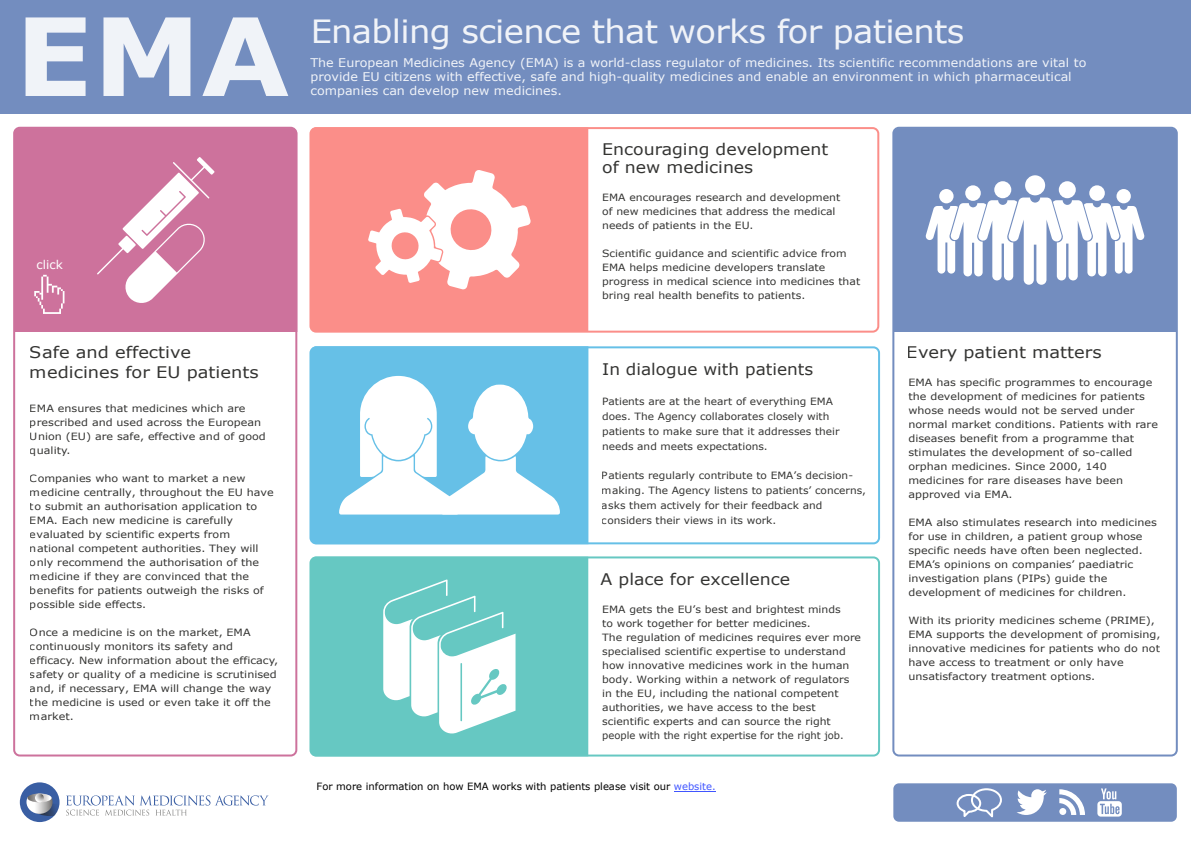
<style>
.page{position:relative;width:1191px;height:842px;background:#fff}
.page>*{position:absolute;margin:0;border:0;box-sizing:border-box;transform-origin:0 0}
.t1{font:700 108px "Verdana";color:#fff;scale:1.06 1}
.t2{font:32px "Verdana";letter-spacing:-.02em;color:#fff;scale:1.06 1}
.t3{font:16px/20px "Verdana";color:#1d1d1b;scale:1.11 1}
.t4{font:16px/18px "Verdana";color:#1d1d1b;scale:1.08 1}
.t5{font:16px "Verdana";color:#1d1d1b;scale:1.06 1}
.t6{font:12px/14px "Verdana";color:#fff;scale:1.06 1}
.t7{font:12px "Verdana";color:#fff}
.t8{font:10px/14px "Verdana";color:#1d1d1b;scale:1.11 1}
.t9{font:10px/14px "Verdana";color:#1d1d1b;scale:1.08 1}
.t10{font:10px/15px "Verdana";color:#1d1d1b;scale:1.06 1}
.t11{font:10px "Verdana";color:#000}
.s1{color:#4055ff}
</style>
<div class="page">
<div style="left:309px;top:127px;width:570px;height:206px;border:2px solid #fb8e89;border-radius:6px"></div>
<div style="left:892px;top:127px;width:285px;height:629px;border:2px solid #738dbf;border-radius:6px"></div>
<div style="left:13px;top:127px;width:284px;height:629px;border:2px solid #cd729c;border-radius:6px"></div>
<div style="left:309px;top:346px;width:571px;height:198px;border:2px solid #66c0e7;border-radius:6px"></div>
<div style="left:893px;top:128px;width:283px;height:204px;background:#738dbf"></div>
<div style="left:312px;top:559px;width:276px;height:194px;background:#66c8c2"></div>
<div style="left:311px;top:346px;width:277px;height:198px;background:#66c0e7"></div>
<div style="left:309px;top:556px;width:571px;height:200px;border:2px solid #66c8c2;border-radius:6px"></div>
<div style="left:310px;top:127px;width:278px;height:205px;background:#fb8e89"></div>
<div style="left:14px;top:128px;width:283px;height:204px;background:#cd729c"></div>
<svg style="left:97px;top:157px;width:117px;height:148px"></svg>
<div style="left:0;top:0;width:1191px;height:113px;background:#738dbf"></div>
<div style="left:893px;top:783px;width:283px;height:39px;background:#738dbf;border-radius:6px"></div>
<svg style="left:20px;top:782px;width:40px;height:40px"></svg>
<svg style="left:26px;top:793px;width:33px;height:23px"></svg>
<svg style="left:66px;top:795px;width:203px;height:20px"></svg>
<svg style="left:339px;top:376px;width:221px;height:138px"></svg>
<svg style="left:383px;top:579px;width:132px;height:156px"></svg>
<svg style="left:23px;top:272px;width:51px;height:51px;background:#d17ea5"></svg>
<svg style="left:1017px;top:789px;width:29px;height:26px"></svg>
<svg style="left:1059px;top:789px;width:26px;height:26px"></svg>
<svg style="left:1097px;top:788px;width:24px;height:29px"></svg>
<svg style="left:368px;top:170px;width:163px;height:120px"></svg>
<div style="left:1116px;top:189px;width:14px;height:14px;background:#fff;border-radius:50%"></div>
<div style="left:1089px;top:185px;width:15px;height:16px;background:#fff;border-radius:50%"></div>
<div style="left:1058px;top:181px;width:17px;height:17px;background:#fff;border-radius:50%"></div>
<svg style="left:925px;top:197px;width:219px;height:88px"></svg>
<div style="left:939px;top:189px;width:14px;height:14px;background:#fff;border-radius:50%"></div>
<div style="left:965px;top:185px;width:15px;height:16px;background:#fff;border-radius:50%"></div>
<div style="left:994px;top:181px;width:17px;height:17px;background:#fff;border-radius:50%"></div>
<div style="left:1025px;top:175px;width:20px;height:20px;background:#fff;border-radius:50%"></div>
<svg style="left:956px;top:788px;width:46px;height:30px"></svg>
<hr style="left:674px;top:791px;width:41px;height:1px;background:#4055ff">
<h1 class="t1" style="left:15px;top:-20px;width:261px">EMA</h1>
<p class="t7" style="left:37px;top:256px;width:28px">click</p>
<h3 class="t3" style="left:30px;top:342px;width:207px">Safe and effective medicines for EU patients</h3>
<p class="t8" style="left:30px;top:402px;width:214px">EMA ensures that medicines which are prescribed and used across the European<br>Union (EU) are safe, effective and of good quality.</p>
<p class="t8" style="left:30px;top:472px;width:221px">Companies who want to market a new medicine centrally, throughout the EU have to submit an authorisation application to EMA. Each new medicine is carefully evaluated by scientific experts from national competent authorities. They will only recommend the authorisation of the medicine if they are convinced that the benefits for patients outweigh the risks of possible side effects.</p>
<p class="t8" style="left:30px;top:626px;width:225px">Once a medicine is on the market, EMA continuously monitors its safety and efficacy. New information about the efficacy, safety or quality of a medicine is scrutinised and, if necessary, EMA will change the way the medicine is used or even take it off the market.</p>
<h2 class="t2" style="left:310px;top:9px;width:618px">Enabling science that works for patients</h2>
<p class="t6" style="left:310px;top:55px;width:733px">The European Medicines Agency (EMA) is a world-class regulator of medicines. Its scientific recommendations are vital to provide EU citizens with effective, safe and high-quality medicines and enable an environment in which pharmaceutical companies can develop new medicines.</p>
<h3 class="t4" style="left:602px;top:140px;width:211px">Encouraging development of new medicines</h3>
<p class="t9" style="left:602px;top:191px;width:222px">EMA encourages research and development of new medicines that address the medical needs of patients in the EU.</p>
<p class="t9" style="left:602px;top:247px;width:240px">Scientific guidance and scientific advice from EMA helps medicine developers translate progress in medical science into medicines that bring real health benefits to patients.</p>
<h3 class="t5" style="left:602px;top:358px;width:201px">In dialogue with patients</h3>
<p class="t10" style="left:602px;top:393px;width:225px">Patients are at the heart of everything EMA does. The Agency collaborates closely with patients to make sure that it addresses their needs and meets expectations.</p>
<p class="t10" style="left:602px;top:468px;width:251px">Patients regularly contribute to EMA’s decision&shy;making. The Agency listens to patients’ concerns, asks them actively for their feedback and considers their views in its work.</p>
<h3 class="t4" style="left:600px;top:570px;width:177px">A place for excellence</h3>
<p class="t9" style="left:602px;top:602px;width:241px">EMA gets the EU’s best and brightest minds<br>to work together for better medicines.<br>The regulation of medicines requires ever more specialised scientific expertise to understand how innovative medicines work in the human body. Working within a network of regulators in the EU, including the national competent authorities, we have access to the best scientific experts and can source the right people with the right expertise for the right job.</p>
<p class="t11" style="left:317px;top:780px;width:400px">For more information on how EMA works with patients please visit our <span class="s1">website.</span></p>
<h3 class="t3" style="left:907px;top:342px;width:177px">Every patient matters</h3>
<p class="t8" style="left:908px;top:376px;width:226px">EMA has specific programmes to encourage the development of medicines for patients whose needs would not be served under normal market conditions. Patients with rare diseases benefit from a programme that stimulates the development of so-called orphan medicines. Since 2000, 140 medicines for rare diseases have been approved via EMA.</p>
<p class="t8" style="left:908px;top:516px;width:225px">EMA also stimulates research into medicines for use in children, a patient group whose specific needs have often been neglected.<br>EMA’s opinions on companies’ paediatric investigation plans (PIPs) guide the development of medicines for children.</p>
<p class="t8" style="left:908px;top:614px;width:228px">With its priority medicines scheme (PRIME), EMA supports the development of promising, innovative medicines for patients who do not have access to treatment or only have unsatisfactory treatment options.</p>
</div>
